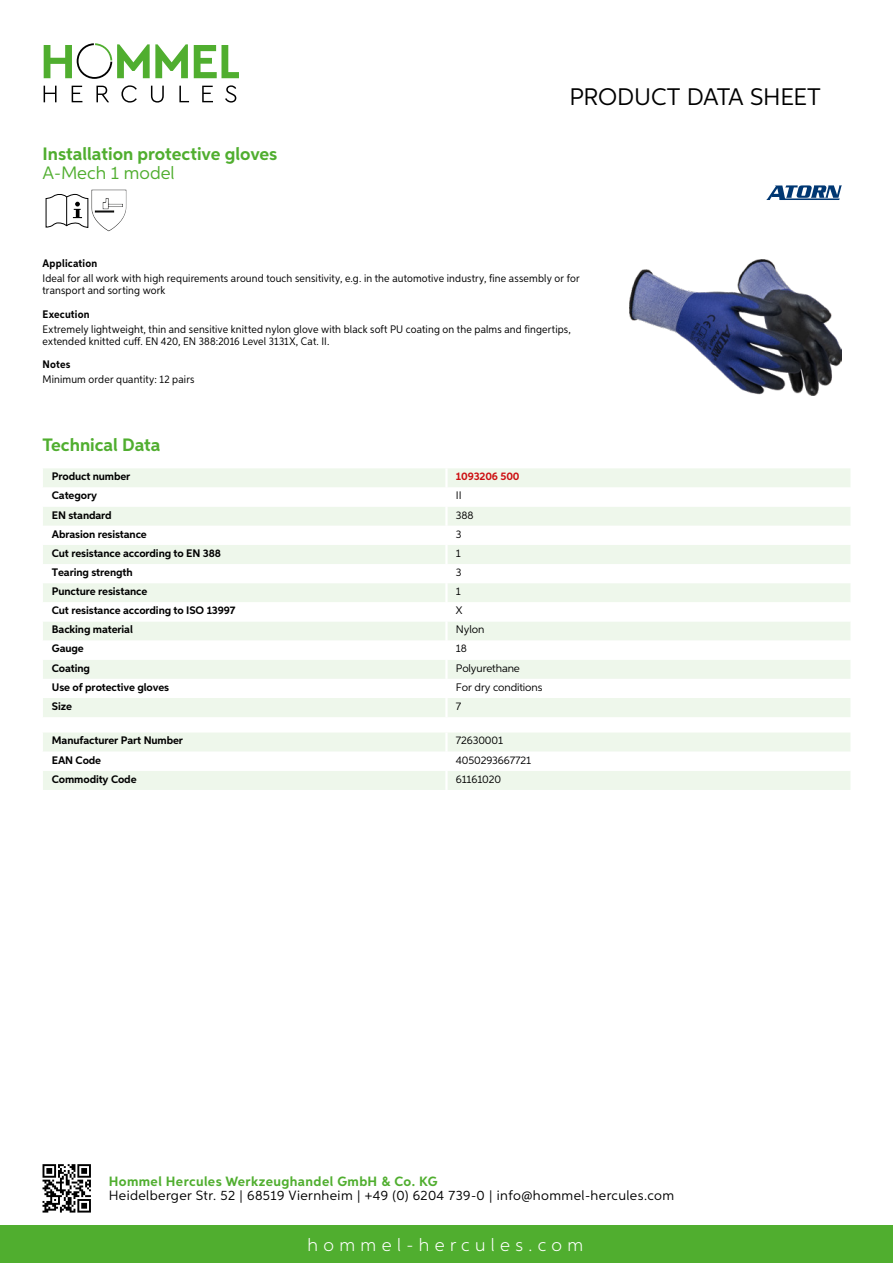
<style>
.page{position:relative;width:893px;height:1263px;background:#fff}
.page>*{position:absolute;margin:0;border:0;box-sizing:border-box;transform-origin:0 0}
.t1{font:24px "Aspira";letter-spacing:-.01em;color:#000}
.t2{font:700 18px "Aspira";color:#50ae2f}
.t3{font:300 18px "Aspira";letter-spacing:.3em;color:#fff}
.t4{font:18px "Aspira";color:#50ae2f}
.t5{font:13.5px "Aspira";letter-spacing:.03em;color:#000}
.t6{font:700 13.5px "Aspira";letter-spacing:.03em;color:#50ae2f}
.t7{font:10.95px/12px "Aspira Nar";letter-spacing:.015em;color:#000}
.t8{font:700 10.95px "Aspira";letter-spacing:-.01em;color:#000}
.t9{font:10.95px "Aspira";letter-spacing:-.01em;color:#000}
.t10{font:700 10.95px "Aspira Nar";letter-spacing:.015em;color:#000}
.t11{font:700 10.95px "Aspira";letter-spacing:-.01em;color:#cd1013}
</style>
<div class="page">
<div style="left:0;top:1226px;width:893px;height:37px;background:#50ae2f"></div>
<svg style="left:43px;top:1164px;width:48px;height:48px"></svg>
<svg style="left:194px;top:45px;width:45px;height:33px"></svg>
<svg style="left:44px;top:43px;width:144px;height:36px"></svg>
<svg style="left:44px;top:86px;width:13px;height:16px"></svg>
<svg style="left:72px;top:86px;width:10px;height:16px"></svg>
<svg style="left:96px;top:86px;width:13px;height:16px"></svg>
<svg style="left:121px;top:85px;width:16px;height:18px"></svg>
<svg style="left:151px;top:86px;width:13px;height:17px"></svg>
<svg style="left:179px;top:86px;width:10px;height:16px"></svg>
<svg style="left:202px;top:86px;width:11px;height:16px"></svg>
<svg style="left:225px;top:85px;width:11px;height:18px"></svg>
<div style="left:43px;top:468px;width:807px;height:249px;background:#eef7eb"></div>
<svg style="left:43px;top:487px;width:807px;height:211px"></svg>
<hr style="left:445px;top:468px;width:3px;height:19px;background:#fff">
<hr style="left:445px;top:487px;width:3px;height:20px;background:#fff">
<hr style="left:445px;top:507px;width:3px;height:19px;background:#fff">
<hr style="left:445px;top:526px;width:3px;height:19px;background:#fff">
<hr style="left:445px;top:545px;width:3px;height:19px;background:#fff">
<hr style="left:445px;top:564px;width:3px;height:19px;background:#fff">
<hr style="left:445px;top:583px;width:3px;height:19px;background:#fff">
<hr style="left:445px;top:602px;width:3px;height:19px;background:#fff">
<hr style="left:445px;top:621px;width:3px;height:20px;background:#fff">
<hr style="left:445px;top:641px;width:3px;height:19px;background:#fff">
<hr style="left:445px;top:660px;width:3px;height:19px;background:#fff">
<hr style="left:445px;top:679px;width:3px;height:19px;background:#fff">
<hr style="left:445px;top:698px;width:3px;height:19px;background:#fff">
<svg style="left:43px;top:733px;width:807px;height:57px"></svg>
<hr style="left:445px;top:771px;width:3px;height:19px;background:#fff">
<svg style="left:46px;top:193px;width:42px;height:35px"></svg>
<img style="left:91px;top:189px;width:8px;height:35px">
<img style="left:629px;top:259px;width:213px;height:137px">
<svg style="left:766px;top:185px;width:76px;height:15px"></svg>
<h2 class="t2" style="left:43px;top:142px;width:236px">Installation protective gloves</h2>
<h2 class="t4" style="left:43px;top:162px;width:134px">A-Mech 1 model</h2>
<h1 class="t1" style="left:569px;top:82px;width:253px">Product data sh eet</h1>
<p class="t10" style="left:43px;top:257px;width:56px">Application</p>
<p class="t7" style="left:43px;top:273px;width:539px">Ideal for all work with high requirements around touch sensitivity, e.g. in the automotive industry, fine assembly or for transport and sorting work</p>
<p class="t10" style="left:43px;top:307px;width:49px">Execution</p>
<p class="t7" style="left:43px;top:323px;width:530px">Extremely lightweight, thin and sensitive knitted nylon glove with black soft PU coating on the palms and fingertips, extended knitted cuff. EN 420, EN 388:2016 Level 3131X, Cat. II.</p>
<p class="t10" style="left:43px;top:357px;width:29px">Notes</p>
<p class="t7" style="left:43px;top:373px;width:153px">Minimum order quantity: 12 pairs</p>
<h2 class="t2" style="left:43px;top:434px;width:120px">Technical Data</h2>
<p class="t8" style="left:52px;top:470px;width:80px">Product number</p>
<p class="t11" style="left:456px;top:470px;width:65px">1093206 500</p>
<p class="t8" style="left:52px;top:489px;width:47px">Category</p>
<p class="t9" style="left:456px;top:489px;width:7px">II</p>
<p class="t8" style="left:52px;top:508px;width:61px">EN standard</p>
<p class="t9" style="left:456px;top:508px;width:19px">388</p>
<p class="t8" style="left:52px;top:527px;width:97px">Abrasion resistance</p>
<p class="t9" style="left:456px;top:527px;width:7px">3</p>
<p class="t8" style="left:52px;top:546px;width:171px">Cut resistance according to EN 388</p>
<p class="t9" style="left:456px;top:546px;width:7px">1</p>
<p class="t8" style="left:52px;top:565px;width:82px">Tearing strength</p>
<p class="t9" style="left:456px;top:565px;width:7px">3</p>
<p class="t8" style="left:52px;top:585px;width:97px">Puncture resistance</p>
<p class="t9" style="left:456px;top:585px;width:7px">1</p>
<p class="t8" style="left:52px;top:604px;width:185px">Cut resistance according to ISO 13997</p>
<p class="t9" style="left:456px;top:604px;width:8px">X</p>
<p class="t8" style="left:52px;top:623px;width:83px">Backing material</p>
<p class="t9" style="left:456px;top:623px;width:30px">Nylon</p>
<p class="t8" style="left:52px;top:642px;width:33px">Gauge</p>
<p class="t9" style="left:456px;top:642px;width:13px">18</p>
<p class="t8" style="left:52px;top:661px;width:40px">Coating</p>
<p class="t9" style="left:456px;top:661px;width:66px">Polyurethane</p>
<p class="t8" style="left:52px;top:680px;width:119px">Use of protective gloves</p>
<p class="t9" style="left:456px;top:680px;width:88px">For dry conditions</p>
<p class="t8" style="left:52px;top:699px;width:22px">Size</p>
<p class="t9" style="left:456px;top:699px;width:7px">7</p>
<p class="t8" style="left:52px;top:734px;width:133px">Manufacturer Part Number</p>
<p class="t9" style="left:456px;top:734px;width:49px">72630001</p>
<p class="t8" style="left:52px;top:753px;width:51px">EAN Code</p>
<p class="t9" style="left:456px;top:753px;width:77px">4050293667721</p>
<p class="t8" style="left:52px;top:772px;width:86px">Commodity Code</p>
<p class="t9" style="left:456px;top:772px;width:47px">61161020</p>
<p class="t6" style="left:109px;top:1172px;width:330px">Hommel Hercules Werkzeughandel GmbH &amp; Co. KG</p>
<p class="t5" style="left:109px;top:1187px;width:567px">Heidelberger Str. 52 | 68519 Viernheim | +49 (0) 6204 739-0 | info@hommel-hercules.com</p>
<h2 class="t3" style="left:307px;top:1234px;width:277px">hommel-hercules.com</h2>
</div>
